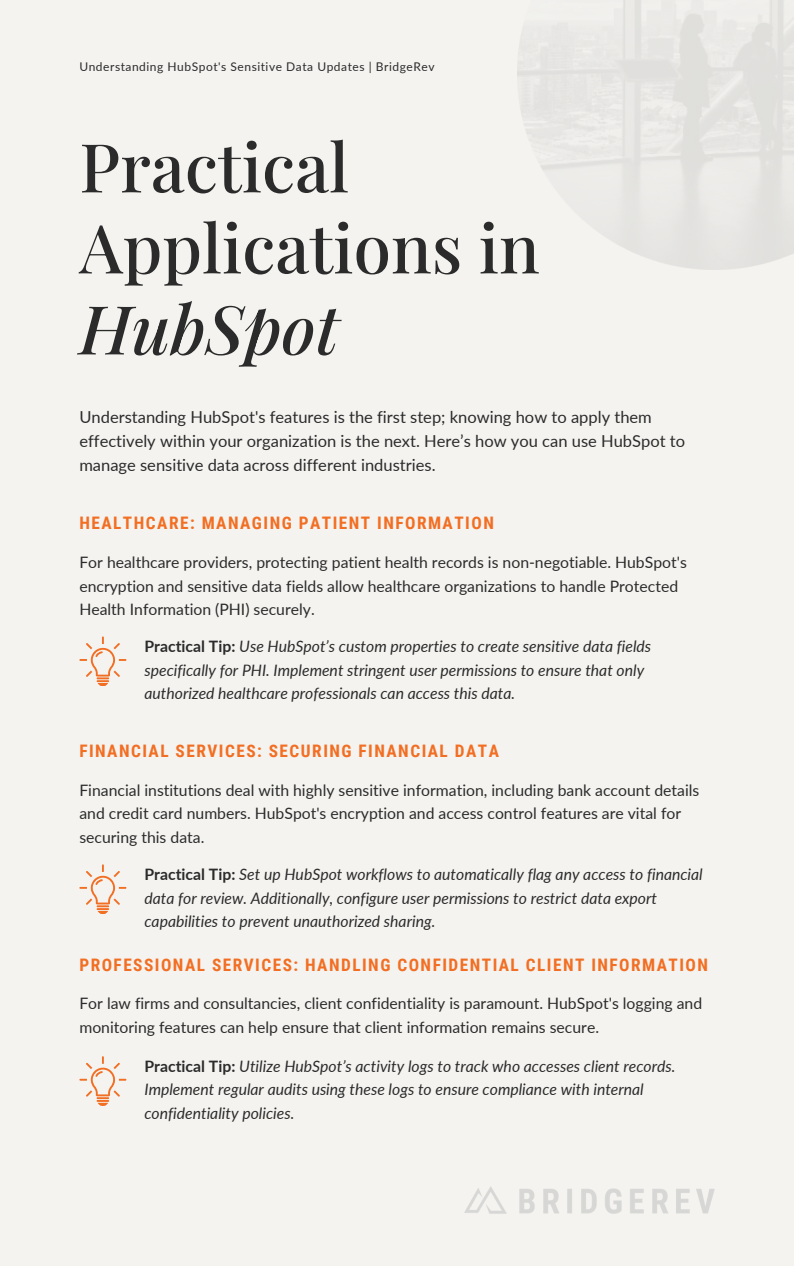
<style>
.page{position:relative;width:794px;height:1266px;background:#fff}
.page>*{position:absolute;margin:0;border:0;box-sizing:border-box;transform-origin:0 0}
.t1{font:500 67.5px/81px "Playfair Display";color:#2b2b2b}
.t2{font:700 17.25px "Roboto Condensed";letter-spacing:.085em;color:#f26e22}
.t3{font:16.5px/24.2px "Lato";color:#2b2b2b}
.t4{font:italic 15.75px/23.6px "Lato";color:#2b2b2b}
.t5{font:15.75px/23.6px "Lato";color:#2b2b2b}
.t6{font:12px "Lato";letter-spacing:.045em;color:#2b2b2b}
.s1{font-style:italic}
.s2{font-weight:700;font-style:normal}
</style>
<div class="page">
<div style="left:0;top:0;width:793px;height:1266px;background:#f4f3f0"></div>
<img style="left:464px;top:1186px;width:250px;height:27px">
<svg style="left:79px;top:636px;width:47px;height:50px"></svg>
<svg style="left:79px;top:864px;width:47px;height:50px"></svg>
<svg style="left:79px;top:1056px;width:47px;height:49px"></svg>
<h2 class="t6" style="left:79px;top:59px;width:356px">Understanding HubSpot's Sensitive Data Updates | BridgeRev</h2>
<p class="t1" style="left:79px;top:124px;width:461px">Practical<br>Applications in<br><span class="s1">HubSpot</span></p>
<p class="t3" style="left:79px;top:404px;width:607px">Understanding HubSpot's features is the first step; knowing how to apply them effectively within your organization is the next. Here’s how you can use HubSpot to manage sensitive data across different industries.</p>
<p class="t2" style="left:79px;top:513px;width:416px">HEALTHCARE: MANAGING PATIENT INFORMATION</p>
<h1 class="t5" style="left:79px;top:550px;width:608px">For healthcare providers, protecting patient health records is non-negotiable. HubSpot's encryption and sensitive data fields allow healthcare organizations to handle Protected<br>Health Information (PHI) securely.</h1>
<h2 class="t4" style="left:144px;top:634px;width:508px"><span class="s2">Practical Tip:</span> Use HubSpot’s custom properties to create sensitive data fields specifically for PHI. Implement stringent user permissions to ensure that only authorized healthcare professionals can access this data.</h2>
<h3 class="t2" style="left:79px;top:741px;width:421px">FINANCIAL SERVICES: SECURING FINANCIAL DATA</h3>
<h3 class="t5" style="left:79px;top:778px;width:621px">Financial institutions deal with highly sensitive information, including bank account details and credit card numbers. HubSpot's encryption and access control features are vital for securing this data.</h3>
<p class="t4" style="left:144px;top:862px;width:559px"><span class="s2">Practical Tip:</span> Set up HubSpot workflows to automatically flag any access to financial data for review. Additionally, configure user permissions to restrict data export capabilities to prevent unauthorized sharing.</p>
<h3 class="t2" style="left:79px;top:954px;width:630px">PROFESSIONAL SERVICES: HANDLING CONFIDENTIAL CLIENT INFORMATION</h3>
<p class="t5" style="left:79px;top:991px;width:624px">For law firms and consultancies, client confidentiality is paramount. HubSpot's logging and monitoring features can help ensure that client information remains secure.</p>
<p class="t4" style="left:144px;top:1054px;width:532px"><span class="s2">Practical Tip:</span> Utilize HubSpot’s activity logs to track who accesses client records.<br>Implement regular audits using these logs to ensure compliance with internal confidentiality policies.</p>
</div>
